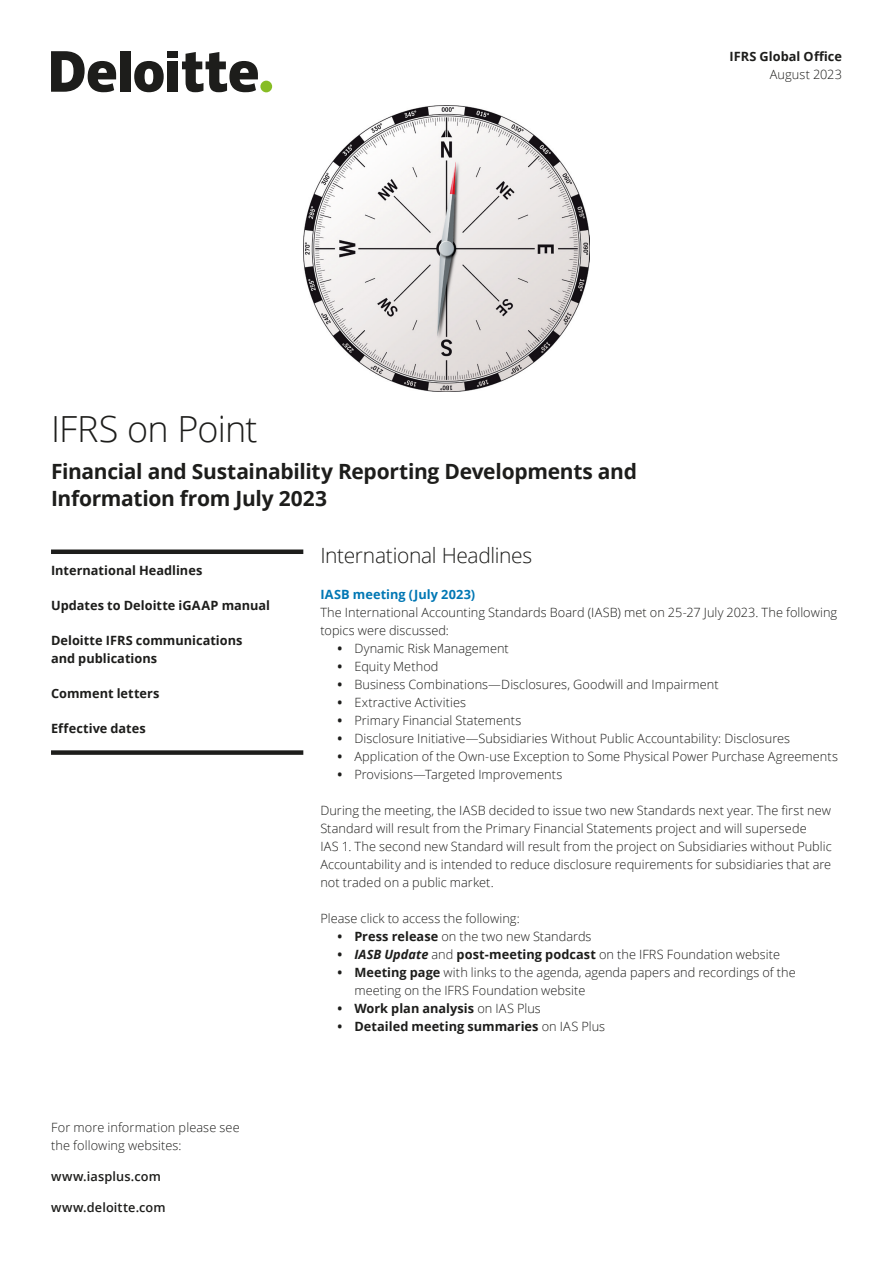
<style>
.page{position:relative;width:893px;height:1263px;background:#fff}
.page>*{position:absolute;margin:0;border:0;box-sizing:border-box;transform-origin:0 0}
.Story_heading_light__24_30pt{font:300 36px "Open Sans";letter-spacing:-.02em;color:#1d1d1b}
.Introduction__14_18pt{font:700 21px/27px "Open Sans";letter-spacing:-.015em;color:#1d1d1b}
.Story_heading_light__14_18pt__TOC_Top{font:300 21px "Open Sans";letter-spacing:-.015em;color:#1d1d1b}
.Body_copy__8_5_12pt{font:300 12.75px/18px "Open Sans";letter-spacing:.005em;color:#1d1d1b}
.TOC_Top{font:700 12.75px/18px "Open Sans";color:#1d1d1b}
.Body_copy__8_5_12pt__No_Space{font:300 12.75px/18px "Open Sans";letter-spacing:.005em;color:#1d1d1b}
.Pa1{font:300 12.75px/18px "Open Sans";letter-spacing:.01em;color:#1d1d1b}
.Subhead_A__8_5_12pt{font:700 12.75px "Open Sans";letter-spacing:.01em;color:#0077b4}
.Body_copy__8_5_12pt__No_Space-2{font:700 12.75px "Open Sans";letter-spacing:.005em;color:#1d1d1b}
.Normal_wrd_1{font:600 12.75px "Open Sans";letter-spacing:.01em;color:#1d1d1b}
.Pa1-2{font:600 12.75px "Open Sans";letter-spacing:.01em;color:#1d1d1b}
.TOC_Bottom{font:700 12.75px "Open Sans";letter-spacing:.01em;color:#1d1d1b}
.s1{font-weight:700}
.s2{font-weight:700;font-style:italic}
.s3{font-weight:300}
</style>
<div class="page">
<img style="left:303px;top:106px;width:287px;height:286px">
<div style="left:260px;top:81px;width:12px;height:11px;background:#87bd25;border-radius:50%"></div>
<div style="left:120px;top:51px;width:10px;height:41px;background:#1d1d1b"></div>
<svg style="left:134px;top:61px;width:30px;height:31px"></svg>
<div style="left:168px;top:61px;width:10px;height:31px;background:#1d1d1b"></div>
<div style="left:168px;top:51px;width:10px;height:7px;background:#1d1d1b"></div>
<svg style="left:182px;top:52px;width:76px;height:40px"></svg>
<svg style="left:51px;top:51px;width:65px;height:41px"></svg>
<div style="left:51px;top:549px;width:252px;height:5px;background:#1d1d1b"></div>
<div style="left:51px;top:750px;width:252px;height:5px;background:#1d1d1b"></div>
<p class="Body_copy__8_5_12pt__No_Space-2" style="left:729px;top:47px;width:114px">IFRS Global Office</p>
<p class="Body_copy__8_5_12pt__No_Space" style="left:770px;top:65px;width:74px">August 2023</p>
<p class="Story_heading_light__24_30pt" style="left:51px;top:404px;width:208px">IFRS on Point</p>
<p class="Introduction__14_18pt" style="left:51px;top:458px;width:587px">Financial and Sustainability Reporting Developments and<br>Information from July 2023</p>
<p class="TOC_Top" style="left:51px;top:561px;width:153px">International Headlines</p>
<p class="TOC_Top" style="left:51px;top:596px;width:221px">Updates to Deloitte iGAAP manual</p>
<p class="TOC_Top" style="left:51px;top:631px;width:193px">Deloitte IFRS communications and publications</p>
<p class="TOC_Top" style="left:51px;top:684px;width:110px">Comment letters</p>
<p class="TOC_Bottom" style="left:51px;top:720px;width:96px">Effective dates</p>
<p class="Pa1" style="left:51px;top:1118px;width:190px">For more information please see the following websites:</p>
<p class="Pa1-2" style="left:51px;top:1168px;width:111px">www.iasplus.com</p>
<p class="Normal_wrd_1" style="left:51px;top:1198px;width:116px">www.deloitte.com</p>
<p class="Story_heading_light__14_18pt__TOC_Top" style="left:320px;top:541px;width:214px">International Headlines</p>
<p class="Subhead_A__8_5_12pt" style="left:320px;top:585px;width:156px">IASB meeting (July 2023)</p>
<p class="Body_copy__8_5_12pt__No_Space" style="left:320px;top:603px;width:518px">The International Accounting Standards Board (IASB) met on 25-27 July 2023. The following topics were discussed:</p>
<p class="Body_copy__8_5_12pt" style="left:337px;top:639px;width:173px"><span class="s1">•</span> Dynamic Risk Management</p>
<p class="Body_copy__8_5_12pt" style="left:337px;top:657px;width:103px"><span class="s1">•</span> Equity Method</p>
<p class="Body_copy__8_5_12pt" style="left:337px;top:675px;width:383px"><span class="s1">•</span> Business Combinations—Disclosures, Goodwill and Impairment</p>
<p class="Body_copy__8_5_12pt" style="left:337px;top:693px;width:130px"><span class="s1">•</span> Extractive Activities</p>
<p class="Body_copy__8_5_12pt" style="left:337px;top:711px;width:185px"><span class="s1">•</span> Primary Financial Statements</p>
<p class="Body_copy__8_5_12pt" style="left:337px;top:729px;width:454px"><span class="s1">•</span> Disclosure Initiative—Subsidiaries Without Public Accountability: Disclosures</p>
<p class="Body_copy__8_5_12pt" style="left:337px;top:747px;width:502px"><span class="s1">•</span> Application of the Own-use Exception to Some Physical Power Purchase Agreements</p>
<p class="Body_copy__8_5_12pt" style="left:337px;top:765px;width:226px"><span class="s1">•</span> Provisions—Targeted Improvements</p>
<p class="Body_copy__8_5_12pt" style="left:320px;top:801px;width:513px">During the meeting, the IASB decided to issue two new Standards next year. The first new Standard will result from the Primary Financial Statements project and will supersede<br>IAS 1. The second new Standard will result from the project on Subsidiaries without Public Accountability and is intended to reduce disclosure requirements for subsidiaries that are not traded on a public market.</p>
<p class="Body_copy__8_5_12pt__No_Space" style="left:320px;top:909px;width:201px">Please click to access the following:</p>
<p class="Body_copy__8_5_12pt" style="left:337px;top:927px;width:256px"><span class="s1">• Press release</span> on the two new Standards</p>
<p class="Body_copy__8_5_12pt" style="left:337px;top:945px;width:444px"><span class="s1">•</span> <span class="s2">IASB Update</span> and <span class="s1">post-meeting podcast</span> on the IFRS Foundation website</p>
<p class="Body_copy__8_5_12pt" style="left:354px;top:963px;width:443px;text-indent:-17px"><span class="s1">• Meeting page</span> with links to the agenda, agenda papers and recordings of the meeting on the IFRS Foundation website</p>
<p class="TOC_Top" style="left:337px;top:999px;width:205px">• Work plan analysis <span class="s3">on IAS Plus</span></p>
<p class="TOC_Top" style="left:337px;top:1017px;width:269px">• Detailed meeting summaries <span class="s3">on IAS Plus</span></p>
</div>
